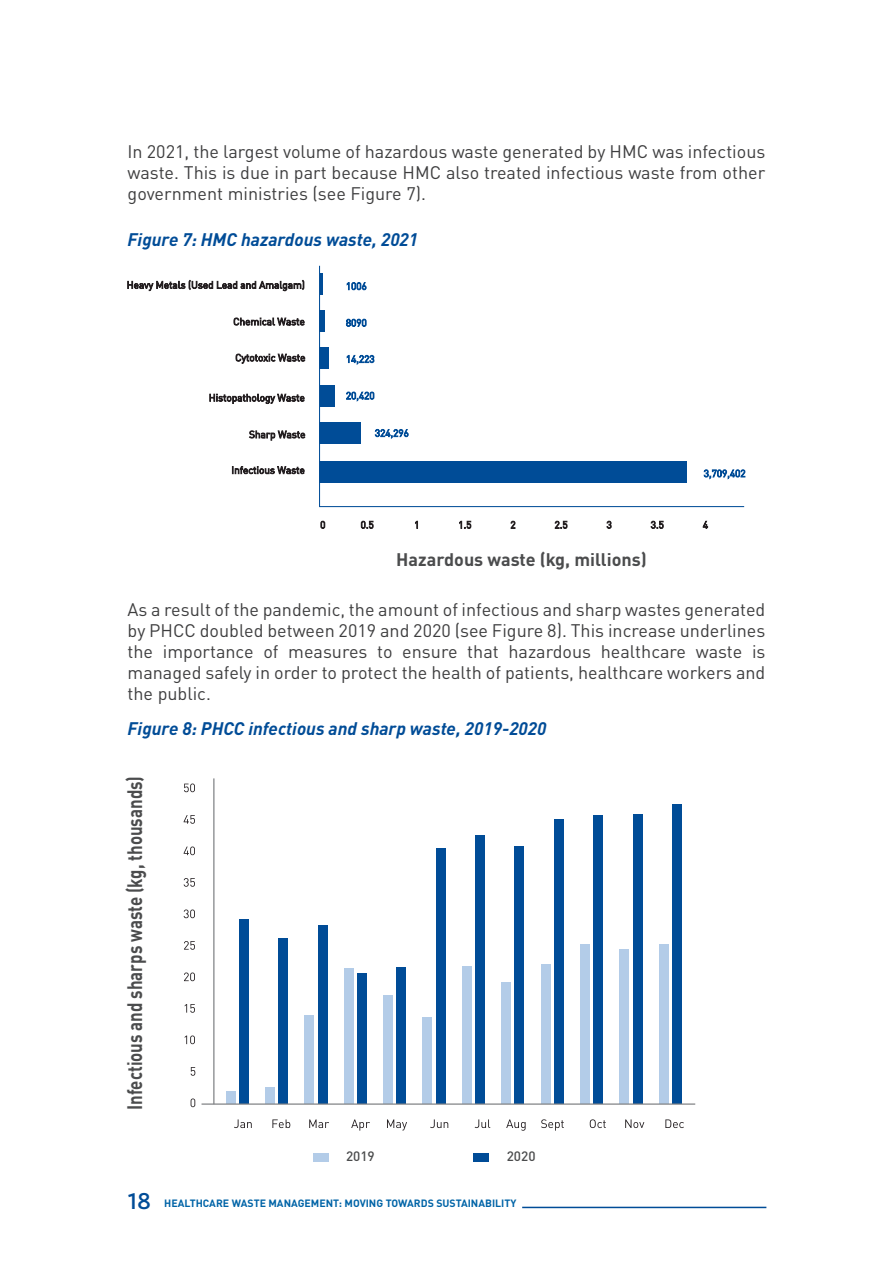
<style>
.page{position:relative;width:893px;height:1263px;background:#fff}
.page>*{position:absolute;margin:0;border:0;box-sizing:border-box;transform-origin:0 0}
.t1{font:500 24px "Cera Pro";color:#004c97}
.body_text{font:700 20.7px "DIN Pro";color:#4b4c4d;scale:.81 1}
.t2{font:18px/21px "DIN Pro";color:#3e3e3f;text-align:justify}
.body_text-2{font:italic 700 18px "DIN Pro";color:#004c97}
.body_text-3{font:700 18px "DIN Pro";color:#4b4c4d}
.body_text-4{font:500 13.5px "DIN Pro";color:#4b4c4d}
.t3{font:700 10.5px "DIN Pro";color:#0064a7}
</style>
<div class="page">
<hr style="left:522px;top:1207px;width:244px;height:1px;background:#004c97">
<svg style="left:249px;top:431px;width:56px;height:9px"></svg>
<svg style="left:321px;top:521px;width:4px;height:8px"></svg>
<svg style="left:415px;top:521px;width:3px;height:8px"></svg>
<svg style="left:361px;top:521px;width:12px;height:8px"></svg>
<svg style="left:459px;top:521px;width:12px;height:8px"></svg>
<svg style="left:511px;top:521px;width:4px;height:8px"></svg>
<svg style="left:555px;top:521px;width:12px;height:8px"></svg>
<svg style="left:607px;top:521px;width:4px;height:8px"></svg>
<svg style="left:651px;top:521px;width:13px;height:8px"></svg>
<svg style="left:703px;top:521px;width:5px;height:8px"></svg>
<svg style="left:232px;top:466px;width:72px;height:8px"></svg>
<svg style="left:209px;top:394px;width:95px;height:10px"></svg>
<svg style="left:236px;top:354px;width:69px;height:10px"></svg>
<svg style="left:234px;top:318px;width:70px;height:7px"></svg>
<svg style="left:127px;top:280px;width:177px;height:11px"></svg>
<svg style="left:319px;top:266px;width:425px;height:241px"></svg>
<svg style="left:191px;top:1098px;width:4px;height:9px"></svg>
<svg style="left:191px;top:1067px;width:4px;height:9px"></svg>
<svg style="left:185px;top:1035px;width:10px;height:9px"></svg>
<svg style="left:185px;top:1004px;width:10px;height:9px"></svg>
<svg style="left:184px;top:972px;width:11px;height:9px"></svg>
<svg style="left:184px;top:941px;width:11px;height:9px"></svg>
<svg style="left:184px;top:909px;width:11px;height:9px"></svg>
<svg style="left:184px;top:878px;width:11px;height:9px"></svg>
<svg style="left:184px;top:846px;width:11px;height:9px"></svg>
<svg style="left:184px;top:815px;width:11px;height:9px"></svg>
<svg style="left:184px;top:783px;width:11px;height:9px"></svg>
<svg style="left:234px;top:1119px;width:18px;height:9px"></svg>
<svg style="left:272px;top:1119px;width:18px;height:9px"></svg>
<svg style="left:309px;top:1119px;width:20px;height:9px"></svg>
<svg style="left:351px;top:1119px;width:19px;height:11px"></svg>
<svg style="left:387px;top:1119px;width:20px;height:11px"></svg>
<svg style="left:430px;top:1119px;width:18px;height:9px"></svg>
<svg style="left:475px;top:1119px;width:15px;height:9px"></svg>
<svg style="left:506px;top:1119px;width:20px;height:12px"></svg>
<svg style="left:541px;top:1119px;width:23px;height:11px"></svg>
<svg style="left:590px;top:1119px;width:16px;height:9px"></svg>
<svg style="left:625px;top:1119px;width:19px;height:9px"></svg>
<svg style="left:665px;top:1119px;width:19px;height:9px"></svg>
<svg style="left:202px;top:778px;width:493px;height:327px"></svg>
<div style="left:314px;top:1153px;width:15px;height:9px;background:#b3cce8"></div>
<div style="left:474px;top:1153px;width:15px;height:9px;background:#004c97"></div>
<p class="t2" style="left:128px;top:140px;width:639px">In 2021, the largest volume of hazardous waste generated by HMC was infectious waste. This is due in part because HMC also treated infectious waste from other government ministries (see Figure 7).</p>
<p class="body_text-2" style="left:128px;top:224px;width:292px">Figure 7: HMC hazardous waste, 2021</p>
<p class="body_text-3" style="left:396px;top:544px;width:252px">Hazardous waste (kg, millions)</p>
<p class="t2" style="left:128px;top:597px;width:639px">As a result of the pandemic, the amount of infectious and sharp wastes generated by PHCC doubled between 2019 and 2020 (see Figure 8). This increase underlines the importance of measures to ensure that hazardous healthcare waste is managed safely in order to protect the health of patients, healthcare workers and the public.</p>
<p class="body_text-2" style="left:128px;top:713px;width:420px">Figure 8: PHCC infectious and sharp waste, 2019-2020</p>
<p class="body_text" style="left:118px;top:1110px;width:414px;rotate:-90deg">Infectious and sharps waste (kg, thousands)</p>
<p class="body_text-4" style="left:346px;top:1145px;width:30px">2019</p>
<p class="body_text-4" style="left:507px;top:1145px;width:30px">2020</p>
<h1 class="t1" style="left:128px;top:1185px;width:25px">18</h1>
<p class="t3" style="left:164px;top:1194px;width:354px">HEALTHCARE WASTE MANAGEMENT: MOVING TOWARDS SUSTAINABILITY</p>
</div>
